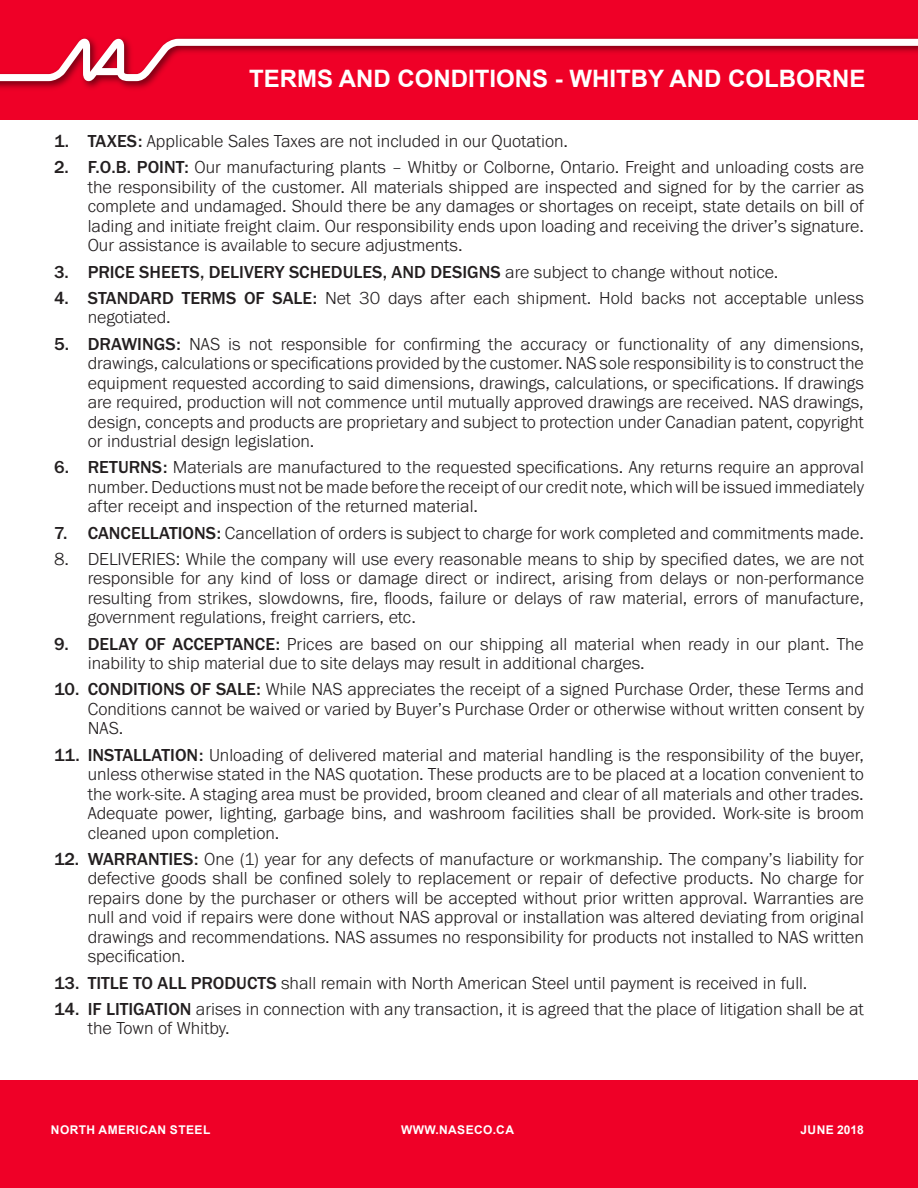
<style>
.page{position:relative;width:918px;height:1188px;background:#fff}
.page>*{position:absolute;margin:0;border:0;box-sizing:border-box;transform-origin:0 0}
.t1{font:700 24px "Arial";color:#fff}
.t2{font:300 18px/19.5px "Franklin Gothic URW";color:#231f20;text-align:justify}
.t3{font:500 18px "Franklin Gothic URW";color:#231f20}
.t4{font:700 12px "Arial";letter-spacing:.035em;color:#fff}
.s1{font-weight:500}
.s2{font-weight:300}
</style>
<div class="page">
<div style="left:0;top:0;width:918px;height:120px;background:#ef0027"></div>
<img style="left:0;top:37px;width:918px;height:52px">
<svg style="left:0;top:38px;width:918px;height:44px"></svg>
<div style="left:0;top:1080px;width:918px;height:108px;background:#ef0027"></div>
<h1 class="t1" style="left:249px;top:62px;width:618px">TERMS AND CONDITIONS - WHITBY AND COLBORNE</h1>
<p class="t2" style="left:54px;top:131px;width:516px"><span class="s1">1. TAXES:</span> Applicable Sales Taxes are not included in our Quotation.</p>
<p class="t2" style="left:88px;top:157px;width:778px;text-indent:-34px"><span class="s1">2. F.O.B. POINT:</span> Our manufacturing plants – Whitby or Colborne, Ontario. Freight and unloading costs are the responsibility of the customer. All materials shipped are inspected and signed for by the carrier as complete and undamaged. Should there be any damages or shortages on receipt, state details on bill of lading and initiate freight claim. Our responsibility ends upon loading and receiving the driver’s signature.<br>Our assistance is available to secure adjustments.</p>
<p class="t3" style="left:54px;top:260px;width:726px">3. PRICE SHEETS, DELIVERY SCHEDULES, AND DESIGNS <span class="s2">are subject to change without notice.</span></p>
<p class="t2" style="left:88px;top:288px;width:778px;text-indent:-34px"><span class="s1">4. STANDARD TERMS OF SALE:</span> Net 30 days after each shipment. Hold backs not acceptable unless negotiated.</p>
<p class="t2" style="left:88px;top:333px;width:778px;text-indent:-34px"><span class="s1">5. DRAWINGS:</span> NAS is not responsible for confirming the accuracy or functionality of any dimensions, drawings, calculations or specifications provided by the customer. NAS sole responsibility is to construct the equipment requested according to said dimensions, drawings, calculations, or specifications. If drawings are required, production will not commence until mutually approved drawings are received. NAS drawings, design, concepts and products are proprietary and subject to protection under Canadian patent, copyright or industrial design legislation.</p>
<p class="t2" style="left:88px;top:457px;width:778px;text-indent:-34px"><span class="s1">6. RETURNS:</span> Materials are manufactured to the requested specifications. Any returns require an approval number. Deductions must not be made before the receipt of our credit note, which will be issued immediately after receipt and inspection of the returned material.</p>
<p class="t2" style="left:54px;top:522px;width:811px"><span class="s1">7. CANCELLATIONS:</span> Cancellation of orders is subject to charge for work completed and commitments made.</p>
<p class="t2" style="left:88px;top:549px;width:778px;text-indent:-34px">8. DELIVERIES: While the company will use every reasonable means to ship by specified dates, we are not responsible for any kind of loss or damage direct or indirect, arising from delays or non-performance resulting from strikes, slowdowns, fire, floods, failure or delays of raw material, errors of manufacture, government regulations, freight carriers, etc.</p>
<p class="t2" style="left:88px;top:633px;width:778px;text-indent:-34px"><span class="s1">9. DELAY OF ACCEPTANCE:</span> Prices are based on our shipping all material when ready in our plant. The inability to ship material due to site delays may result in additional charges.</p>
<p class="t2" style="left:88px;top:679px;width:778px;text-indent:-34px"><span class="s1">10. CONDITIONS OF SALE:</span> While NAS appreciates the receipt of a signed Purchase Order, these Terms and Conditions cannot be waived or varied by Buyer’s Purchase Order or otherwise without written consent by NAS.</p>
<p class="t2" style="left:88px;top:744px;width:778px;text-indent:-34px"><span class="s1">11. INSTALLATION:</span> Unloading of delivered material and material handling is the responsibility of the buyer, unless otherwise stated in the NAS quotation. These products are to be placed at a location convenient to the work-site. A staging area must be provided, broom cleaned and clear of all materials and other trades.<br>Adequate power, lighting, garbage bins, and washroom facilities shall be provided. Work-site is broom cleaned upon completion.</p>
<p class="t2" style="left:88px;top:849px;width:778px;text-indent:-34px"><span class="s1">12. WARRANTIES:</span> One (1) year for any defects of manufacture or workmanship. The company’s liability for defective goods shall be confined solely to replacement or repair of defective products. No charge for repairs done by the purchaser or others will be accepted without prior written approval. Warranties are null and void if repairs were done without NAS approval or installation was altered deviating from original drawings and recommendations. NAS assumes no responsibility for products not installed to NAS written specification.</p>
<p class="t2" style="left:54px;top:972px;width:755px"><span class="s1">13. TITLE TO ALL PRODUCTS</span> shall remain with North American Steel until payment is received in full.</p>
<p class="t2" style="left:88px;top:999px;width:778px;text-indent:-34px"><span class="s1">14. IF LITIGATION</span> arises in connection with any transaction, it is agreed that the place of litigation shall be at the Town of Whitby.</p>
<p class="t4" style="left:51px;top:1121px;width:161px">NORTH AMERICAN STEEL</p>
<p class="t4" style="left:401px;top:1121px;width:114px">WWW.NASECO.CA</p>
<p class="t4" style="left:800px;top:1121px;width:65px">JUNE 2018</p>
</div>
